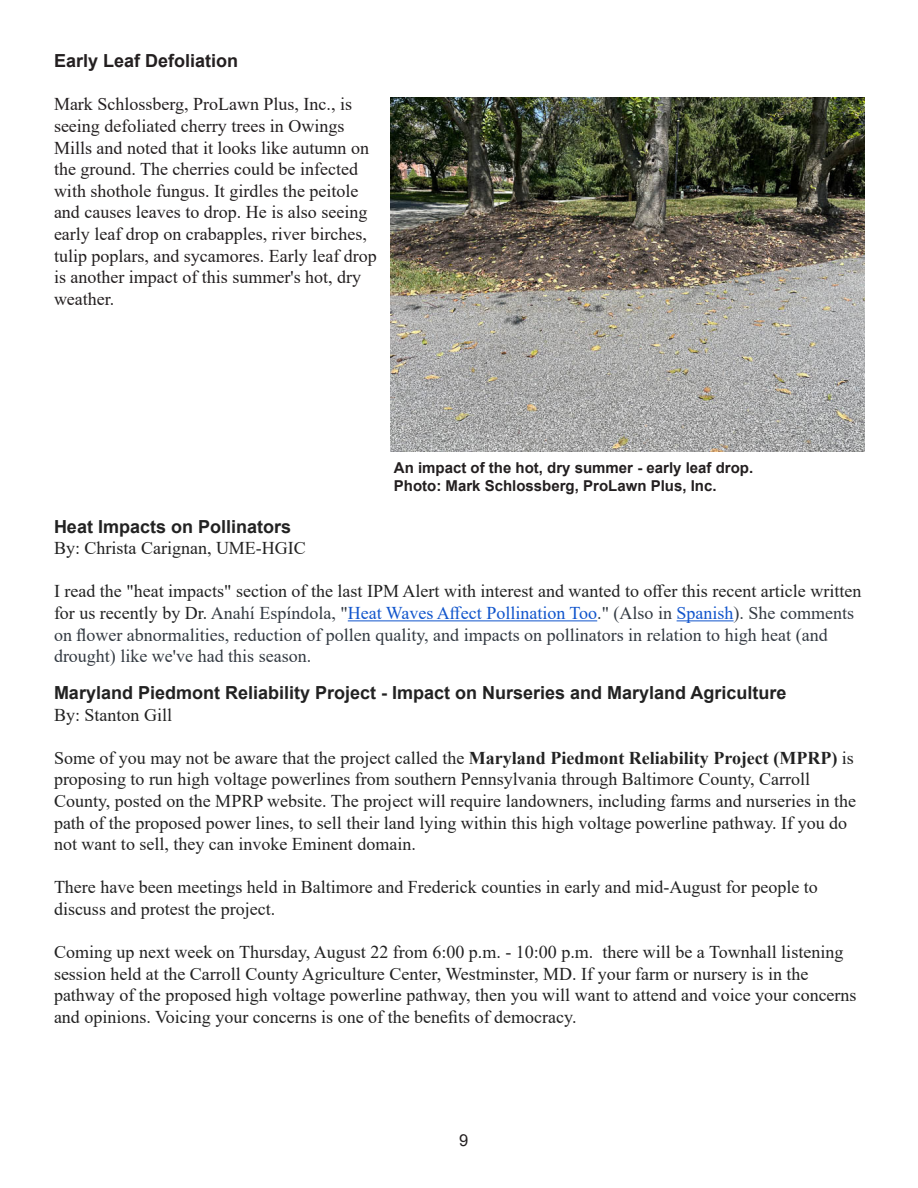
<style>
.page{position:relative;width:918px;height:1188px;background:#fff}
.page>*{position:absolute;margin:0;border:0;box-sizing:border-box;transform-origin:0 0}
.t1{font:18px/21.6px "Times New Roman";color:#222}
.t2{font:18px/21.6px "Times New Roman";color:#231f20}
.t3{font:18px/21.6px "Times New Roman";color:#333a42}
.t4{font:700 18px/21.6px "Arial";color:#222}
.t5{font:700 18px "Arial";color:#231f20}
.t6{font:16.5px "Arial";color:#231f20}
.Photo_credit{font:700 15px "Arial";color:#231f20}
.s1{color:#222}
.s2{color:#15c}
.s3{font-family:"Times New Roman";font-weight:400}
.s4{font-weight:700}
</style>
<div class="page">
<hr style="left:348px;top:620px;width:249px;height:1px;background:#15c">
<hr style="left:677px;top:620px;width:57px;height:1px;background:#15c">
<img style="left:391px;top:97px;width:473px;height:355px">
<p class="t5" style="left:54px;top:48px;width:186px">Early Leaf Defoliation</p>
<p class="t2" style="left:54px;top:93px;width:324px">Mark Schlossberg, ProLawn Plus, Inc., is seeing defoliated cherry trees in Owings Mills and noted that it looks like autumn on the ground. The cherries could be infected with shothole fungus. It girdles the peitole and causes leaves to drop. He is also seeing early leaf drop on crabapples, river birches, tulip poplars, and sycamores. Early leaf drop is another impact of this summer's hot, dry weather.</p>
<p class="Photo_credit" style="left:394px;top:457px;width:361px">An impact of the hot, dry summer - early leaf drop.</p>
<p class="Photo_credit" style="left:394px;top:475px;width:324px">Photo: Mark Schlossberg, ProLawn Plus, Inc.</p>
<p class="t4" style="left:54px;top:516px;width:239px">Heat Impacts on Pollinators</p>
<p class="t1" style="left:54px;top:537px;width:253px">By: Christa Carignan, UME-HGIC</p>
<p class="t3" style="left:54px;top:580px;width:809px"><span class="s1">I read the "heat impacts" section of the last IPM Alert with interest and wanted to offer this recent article written for us recently by Dr.</span> Anahí Espíndola, "<span class="s2">Heat Waves Affect Pollination Too</span>." (Also in <span class="s2">Spanish</span>). She comments on flower abnormalities, reduction of pollen quality, and impacts on pollinators in relation to high heat (and drought) like we've had this season.</p>
<p class="t4" style="left:54px;top:682px;width:734px">Maryland Piedmont Reliability Project - Impact on Nurseries and Maryland Agriculture<br><span class="s3">By: Stanton Gill</span></p>
<p class="t1" style="left:54px;top:746px;width:804px">Some of you may not be aware that the project called the <span class="s4">Maryland Piedmont Reliability Project (MPRP)</span> is proposing to run high voltage powerlines from southern Pennsylvania through Baltimore County, Carroll County, posted on the MPRP website. The project will require landowners, including farms and nurseries in the path of the proposed power lines, to sell their land lying within this high voltage powerline pathway. If you do not want to sell, they can invoke Eminent domain.</p>
<p class="t1" style="left:54px;top:876px;width:765px">There have been meetings held in Baltimore and Frederick counties in early and mid-August for people to discuss and protest the project.</p>
<p class="t1" style="left:54px;top:941px;width:804px">Coming up next week on Thursday, August 22 from 6:00 p.m. - 10:00 p.m. there will be a Townhall listening session held at the Carroll County Agriculture Center, Westminster, MD. If your farm or nursery is in the pathway of the proposed high voltage powerline pathway, then you will want to attend and voice your concerns and opinions. Voicing your concerns is one of the benefits of democracy.</p>
<p class="t6" style="left:459px;top:1129px;width:11px">9</p>
</div>
